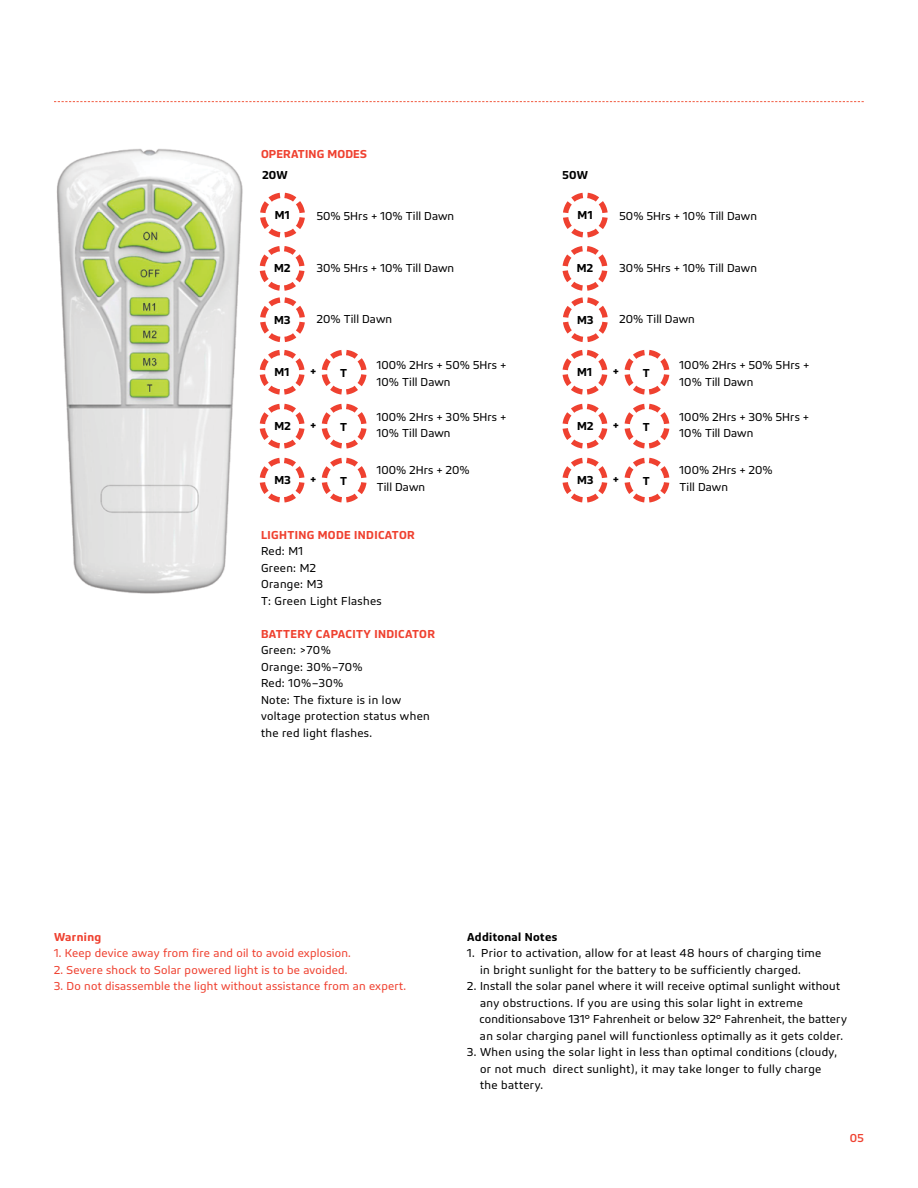
<style>
.page{position:relative;width:918px;height:1188px;background:#fff}
.page>*{position:absolute;margin:0;border:0;box-sizing:border-box;transform-origin:0 0}
.t1{font:12px/16.5px "Bega";letter-spacing:.03em;color:#000}
.t2{font:12px/16.5px "Bega";letter-spacing:.005em;color:#000}
.t3{font:12px "Bega";letter-spacing:.02em;color:#ef4130}
.t4{font:600 12px "Bega";letter-spacing:.03em;color:#ef4130}
.t5{font:600 12px "Bega";letter-spacing:.025em;color:#000}
.t6{font:500 12px "Bega";color:#ef4130}
</style>
<div class="page">
<svg style="left:54px;top:101px;width:810px;height:1px"></svg>
<img style="left:56px;top:148px;width:187px;height:446px">
<svg style="left:260px;top:193px;width:45px;height:44px"></svg>
<svg style="left:260px;top:246px;width:44px;height:45px"></svg>
<svg style="left:260px;top:297px;width:45px;height:45px"></svg>
<svg style="left:260px;top:350px;width:44px;height:45px"></svg>
<svg style="left:260px;top:404px;width:44px;height:44px"></svg>
<svg style="left:260px;top:458px;width:44px;height:44px"></svg>
<svg style="left:322px;top:350px;width:45px;height:45px"></svg>
<svg style="left:322px;top:404px;width:45px;height:44px"></svg>
<svg style="left:322px;top:458px;width:45px;height:44px"></svg>
<svg style="left:563px;top:193px;width:45px;height:44px"></svg>
<svg style="left:563px;top:246px;width:44px;height:45px"></svg>
<svg style="left:563px;top:297px;width:45px;height:45px"></svg>
<svg style="left:563px;top:350px;width:44px;height:45px"></svg>
<svg style="left:563px;top:404px;width:44px;height:44px"></svg>
<svg style="left:563px;top:458px;width:44px;height:44px"></svg>
<svg style="left:625px;top:350px;width:44px;height:45px"></svg>
<svg style="left:625px;top:404px;width:44px;height:44px"></svg>
<svg style="left:625px;top:458px;width:44px;height:44px"></svg>
<p class="t4" style="left:261px;top:147px;width:107px">OPERATING MODES</p>
<p class="t5" style="left:262px;top:168px;width:27px">20W</p>
<p class="t5" style="left:563px;top:168px;width:27px">50W</p>
<p class="t2" style="left:317px;top:208px;width:139px">50% 5Hrs + 10% Till Dawn</p>
<p class="t5" style="left:275px;top:208px;width:17px">M1</p>
<p class="t5" style="left:578px;top:208px;width:17px">M1</p>
<p class="t2" style="left:620px;top:208px;width:139px">50% 5Hrs + 10% Till Dawn</p>
<p class="t5" style="left:274px;top:261px;width:18px">M2</p>
<p class="t2" style="left:317px;top:259px;width:139px">30% 5Hrs + 10% Till Dawn</p>
<p class="t5" style="left:577px;top:261px;width:18px">M2</p>
<p class="t2" style="left:620px;top:259px;width:139px">30% 5Hrs + 10% Till Dawn</p>
<p class="t5" style="left:274px;top:313px;width:18px">M3</p>
<p class="t2" style="left:317px;top:311px;width:77px">20% Till Dawn</p>
<p class="t5" style="left:577px;top:313px;width:18px">M3</p>
<p class="t2" style="left:620px;top:311px;width:77px">20% Till Dawn</p>
<p class="t5" style="left:274px;top:365px;width:17px">M1</p>
<p class="t5" style="left:310px;top:364px;width:8px">+</p>
<p class="t5" style="left:340px;top:366px;width:8px">T</p>
<p class="t2" style="left:377px;top:357px;width:131px">100% 2Hrs + 50% 5Hrs +<br>10% Till Dawn</p>
<p class="t5" style="left:577px;top:365px;width:17px">M1</p>
<p class="t5" style="left:613px;top:364px;width:8px">+</p>
<p class="t5" style="left:643px;top:366px;width:8px">T</p>
<p class="t2" style="left:680px;top:357px;width:131px">100% 2Hrs + 50% 5Hrs +<br>10% Till Dawn</p>
<p class="t5" style="left:274px;top:419px;width:18px">M2</p>
<p class="t5" style="left:310px;top:418px;width:8px">+</p>
<p class="t5" style="left:340px;top:420px;width:8px">T</p>
<p class="t2" style="left:377px;top:409px;width:131px">100% 2Hrs + 30% 5Hrs +<br>10% Till Dawn</p>
<p class="t5" style="left:577px;top:419px;width:18px">M2</p>
<p class="t5" style="left:613px;top:418px;width:8px">+</p>
<p class="t5" style="left:643px;top:420px;width:8px">T</p>
<p class="t2" style="left:680px;top:409px;width:131px">100% 2Hrs + 30% 5Hrs +<br>10% Till Dawn</p>
<p class="t5" style="left:274px;top:473px;width:18px">M3</p>
<p class="t5" style="left:310px;top:472px;width:8px">+</p>
<p class="t5" style="left:340px;top:474px;width:8px">T</p>
<p class="t2" style="left:377px;top:462px;width:95px">100% 2Hrs + 20%<br>Till Dawn</p>
<p class="t5" style="left:577px;top:473px;width:18px">M3</p>
<p class="t5" style="left:613px;top:472px;width:8px">+</p>
<p class="t5" style="left:643px;top:474px;width:8px">T</p>
<p class="t2" style="left:680px;top:462px;width:95px">100% 2Hrs + 20%<br>Till Dawn</p>
<p class="t4" style="left:261px;top:528px;width:155px">LIGHTING MODE INDICATOR</p>
<p class="t1" style="left:261px;top:543px;width:44px">Red: M1</p>
<p class="t1" style="left:261px;top:559px;width:57px">Green: M2</p>
<p class="t1" style="left:261px;top:576px;width:64px">Orange: M3</p>
<p class="t1" style="left:261px;top:592px;width:122px">T: Green Light Flashes</p>
<p class="t4" style="left:261px;top:627px;width:176px">BATTERY CAPACITY INDICATOR</p>
<p class="t1" style="left:261px;top:642px;width:71px">Green: &gt;70%</p>
<p class="t1" style="left:261px;top:658px;width:103px">Orange: 30%–70%</p>
<p class="t1" style="left:261px;top:675px;width:84px">Red: 10%–30%</p>
<p class="t1" style="left:261px;top:691px;width:170px">Note: The fixture is in low voltage protection status when the red light flashes.</p>
<p class="t4" style="left:54px;top:930px;width:49px">Warning</p>
<p class="t3" style="left:54px;top:946px;width:298px">1. Keep device away from fire and oil to avoid explosion.</p>
<p class="t3" style="left:54px;top:963px;width:295px">2. Severe shock to Solar powered light is to be avoided.</p>
<p class="t3" style="left:54px;top:979px;width:354px">3. Do not disassemble the light without assistance from an expert.</p>
<p class="t5" style="left:467px;top:930px;width:92px">Additonal Notes</p>
<p class="t1" style="left:480px;top:945px;width:343px;text-indent:-13px">1. Prior to activation, allow for at least 48 hours of charging time in bright sunlight for the battery to be sufficiently charged.</p>
<p class="t1" style="left:480px;top:978px;width:369px;text-indent:-12px">2. Install the solar panel where it will receive optimal sunlight without any obstructions. If you are using this solar light in extreme conditionsabove 131° Fahrenheit or below 32° Fahrenheit, the battery an solar charging panel will functionless optimally as it gets colder.</p>
<p class="t1" style="left:480px;top:1044px;width:358px;text-indent:-13px">3. When using the solar light in less than optimal conditions (cloudy, or not much direct sunlight), it may take longer to fully charge the battery.</p>
<p class="t6" style="left:850px;top:1131px;width:16px">05</p>
</div>
